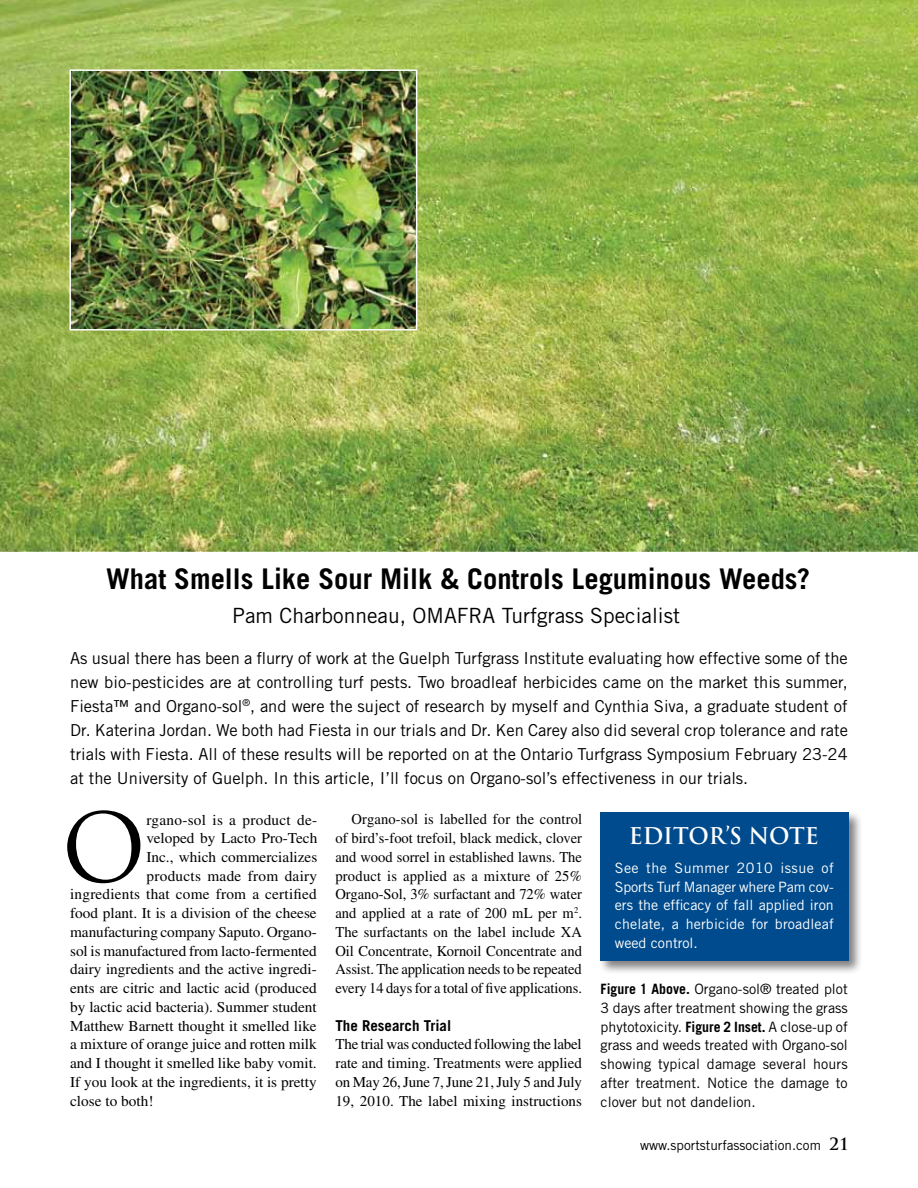
<style>
.page{position:relative;width:918px;height:1188px;background:#fff}
.page>*{position:absolute;margin:0;border:0;box-sizing:border-box;transform-origin:0 0}
.t1{font:93px "Trajan Pro";color:#000}
.t2{font:700 28.5px "Trade Gothic";color:#000}
.t3{font:700 22.5px "Trajan Pro";letter-spacing:-.01em;color:#fff}
.t4{font:21px "Trade Gothic";color:#000}
.t5{font:16.5px/24px "Trade Gothic";color:#000;text-align:justify}
.t6{font:15px/18.8px "Times";color:#000;text-align:justify}
.t7{font:700 15px "Trade Gothic";color:#000}
.t8{font:14.25px/18.8px "Trade Gothic";color:#000;text-align:justify}
.t9{font:14.25px/18.8px "Trade Gothic";letter-spacing:.01em;color:#fff;text-align:justify}
.t10{font:13.5px "Trade Gothic";color:#000}
.s1{font-weight:700}
.s2{font-family:"Trajan Pro";font-weight:700;font-size:16.5px}
</style>
<div class="page">
<img style="left:0;top:0;width:918px;height:552px">
<img style="left:72px;top:72px;width:342px;height:256px">
<div style="left:69px;top:69px;width:348px;height:262px;border:2px solid #fff"></div>
<div style="left:598px;top:810px;width:265px;height:165px;background:#000;opacity:.5"></div>
<div style="left:601px;top:813px;width:248px;height:148px;background:#004b8d"></div>
<h2 class="t2" style="left:106px;top:562px;width:706px">What Smells Like Sour Milk &amp; Controls Leguminous Weeds?</h2>
<h3 class="t4" style="left:232px;top:602px;width:449px">Pam Charbonneau, OMAFRA Turfgrass Specialist</h3>
<p class="t5" style="left:70px;top:645px;width:779px">As usual there has been a flurry of work at the Guelph Turfgrass Institute evaluating how effective some of the new bio-pesticides are at controlling turf pests. Two broadleaf herbicides came on the market this summer, Fiesta™ and Organo-sol<sup>®</sup>, and were the suject of research by myself and Cynthia Siva, a graduate student of Dr. Katerina Jordan. We both had Fiesta in our trials and Dr. Ken Carey also did several crop tolerance and rate trials with Fiesta. All of these results will be reported on at the Ontario Turfgrass Symposium February 23-24 at the University of Guelph. In this article, I’ll focus on Organo-sol’s effectiveness in our trials.</p>
<h1 class="t1" style="left:61px;top:789px;width:75px">O</h1>
<p class="t6" style="left:146px;top:810px;width:173px">rgano-sol is a product de&shy;veloped by Lacto Pro-Tech Inc., which commercializes products made from dairy</p>
<p class="t6" style="left:70px;top:885px;width:248px">ingredients that come from a certified food plant. It is a division of the cheese manufacturing company Saputo. Organo&shy;sol is manufactured from lacto-fermented dairy ingredients and the active ingredi&shy;ents are citric and lactic acid (produced by lactic acid bacteria). Summer student Matthew Barnett thought it smelled like a mixture of orange juice and rotten milk and I thought it smelled like baby vomit.<br>If you look at the ingredients, it is pretty close to both!</p>
<p class="t6" style="left:335px;top:810px;width:248px;text-indent:16px">Organo-sol is labelled for the control of bird’s-foot trefoil, black medick, clover and wood sorrel in established lawns. The product is applied as a mixture of 25% Organo-Sol, 3% surfactant and 72% water and applied at a rate of 200 mL per m<sup>2</sup>.<br>The surfactants on the label include XA Oil Concentrate, Kornoil Concentrate and Assist. The application needs to be repeated every 14 days for a total of five applications.</p>
<p class="t7" style="left:335px;top:1016px;width:117px">The Research Trial</p>
<p class="t6" style="left:335px;top:1035px;width:248px">The trial was conducted following the label rate and timing. Treatments were applied on May 26, June 7, June 21, July 5 and July 19, 2010. The label mixing instructions</p>
<h3 class="t3" style="left:629px;top:822px;width:192px">EDITOR’S NOTE</h3>
<p class="t9" style="left:615px;top:858px;width:220px">See the Summer 2010 issue of Sports Turf Manager where Pam cov&shy;ers the efficacy of fall applied iron chelate, a herbicide for broadleaf weed control.</p>
<p class="t8" style="left:601px;top:979px;width:249px"><span class="s1">Figure 1 Above.</span> Organo-sol® treated plot 3 days after treatment showing the grass phytotoxicity. <span class="s1">Figure 2 Inset.</span> A close-up of grass and weeds treated with Organo-sol showing typical damage several hours after treatment. Notice the damage to clover but not dandelion.</p>
<p class="t10" style="left:640px;top:1137px;width:210px">www.sportsturfassociation.com <span class="s2">21</span></p>
</div>
